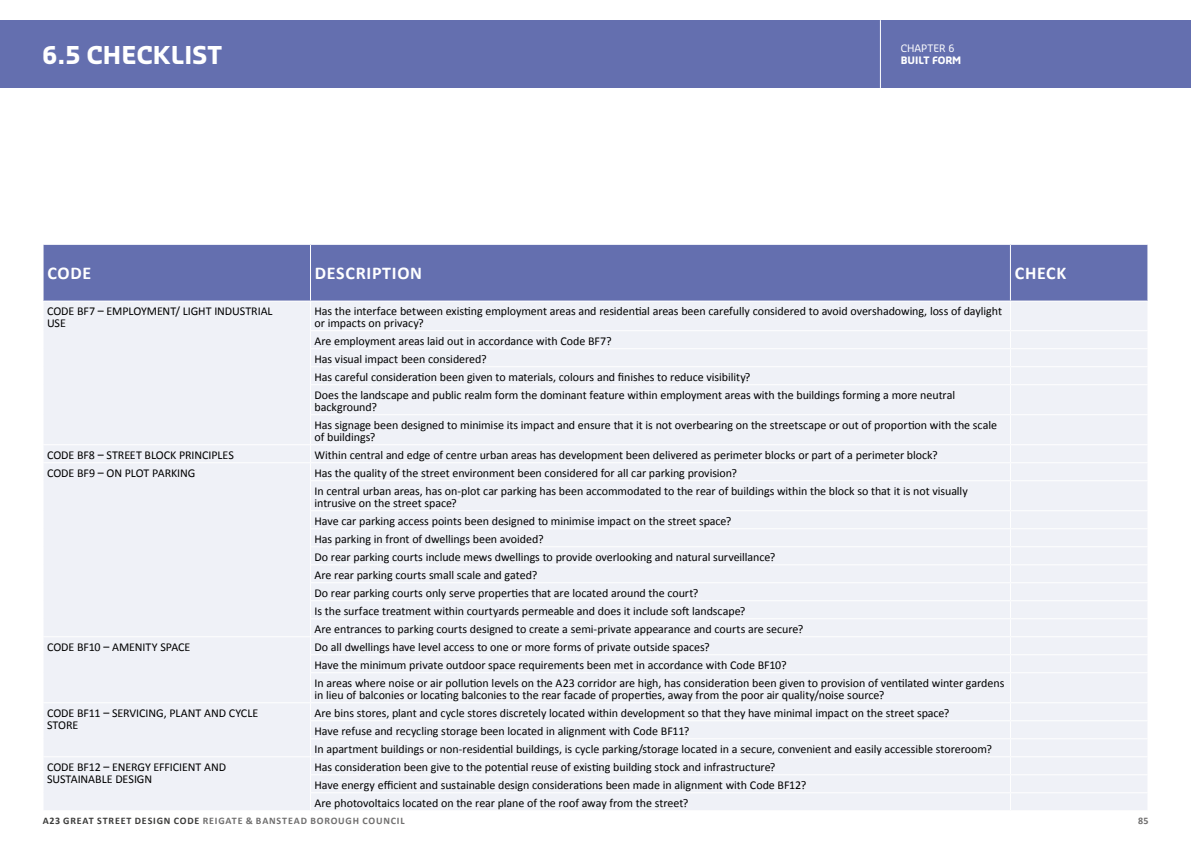
<style>
.page{position:relative;width:1191px;height:842px;background:#fff}
.page>*{position:absolute;margin:0;border:0;box-sizing:border-box;transform-origin:0 0}
.t1{font:700 24px "Sansa Pro";color:#fff}
.t2{font:700 18px "Calibri";letter-spacing:.04em;color:#fff}
.t3{font:12px/18px "Calibri";letter-spacing:-.005em;color:#000}
.t4{font:700 10px "Calibri";letter-spacing:.08em;color:#706f6f}
.t5{font:700 10px "Sansa Pro";color:#fff}
.t6{font:10px "Sansa Pro";color:#fff}
.s1{color:#3c3c3b}
</style>
<div class="page">
<div style="left:0;top:20px;width:1191px;height:68px;background:#646faf"></div>
<hr style="left:880px;top:20px;width:1px;height:68px;background:#fff">
<div style="left:44px;top:245px;width:1103px;height:56px;background:#646faf"></div>
<div style="left:44px;top:302px;width:1103px;height:508px;background:#eff1f7"></div>
<hr style="left:310px;top:330px;width:700px;height:1px;background:#fff">
<hr style="left:1010px;top:330px;width:138px;height:1px;background:#fff">
<hr style="left:310px;top:348px;width:700px;height:1px;background:#fff">
<hr style="left:1010px;top:348px;width:138px;height:1px;background:#fff">
<hr style="left:310px;top:366px;width:700px;height:1px;background:#fff">
<hr style="left:1010px;top:366px;width:138px;height:1px;background:#fff">
<hr style="left:310px;top:384px;width:700px;height:1px;background:#fff">
<hr style="left:1010px;top:384px;width:138px;height:1px;background:#fff">
<hr style="left:310px;top:414px;width:700px;height:1px;background:#fff">
<hr style="left:1010px;top:414px;width:138px;height:1px;background:#fff">
<hr style="left:43px;top:444px;width:267px;height:1px;background:#fff">
<hr style="left:310px;top:444px;width:700px;height:1px;background:#fff">
<hr style="left:1010px;top:444px;width:138px;height:1px;background:#fff">
<hr style="left:43px;top:462px;width:267px;height:1px;background:#fff">
<hr style="left:310px;top:462px;width:700px;height:1px;background:#fff">
<hr style="left:1010px;top:462px;width:138px;height:1px;background:#fff">
<hr style="left:310px;top:480px;width:700px;height:1px;background:#fff">
<hr style="left:1010px;top:480px;width:138px;height:1px;background:#fff">
<hr style="left:310px;top:510px;width:700px;height:1px;background:#fff">
<hr style="left:1010px;top:510px;width:138px;height:1px;background:#fff">
<hr style="left:310px;top:528px;width:700px;height:1px;background:#fff">
<hr style="left:1010px;top:528px;width:138px;height:1px;background:#fff">
<hr style="left:310px;top:546px;width:700px;height:1px;background:#fff">
<hr style="left:1010px;top:546px;width:138px;height:1px;background:#fff">
<hr style="left:310px;top:564px;width:700px;height:1px;background:#fff">
<hr style="left:1010px;top:564px;width:138px;height:1px;background:#fff">
<hr style="left:310px;top:582px;width:700px;height:1px;background:#fff">
<hr style="left:1010px;top:582px;width:138px;height:1px;background:#fff">
<hr style="left:310px;top:600px;width:700px;height:1px;background:#fff">
<hr style="left:1010px;top:600px;width:138px;height:1px;background:#fff">
<hr style="left:310px;top:618px;width:700px;height:1px;background:#fff">
<hr style="left:1010px;top:618px;width:138px;height:1px;background:#fff">
<hr style="left:43px;top:636px;width:267px;height:1px;background:#fff">
<hr style="left:310px;top:636px;width:700px;height:1px;background:#fff">
<hr style="left:1010px;top:636px;width:138px;height:1px;background:#fff">
<hr style="left:310px;top:654px;width:700px;height:1px;background:#fff">
<hr style="left:1010px;top:654px;width:138px;height:1px;background:#fff">
<hr style="left:310px;top:672px;width:700px;height:1px;background:#fff">
<hr style="left:1010px;top:672px;width:138px;height:1px;background:#fff">
<hr style="left:43px;top:702px;width:267px;height:1px;background:#fff">
<hr style="left:310px;top:702px;width:700px;height:1px;background:#fff">
<hr style="left:1010px;top:702px;width:138px;height:1px;background:#fff">
<hr style="left:310px;top:720px;width:700px;height:1px;background:#fff">
<hr style="left:1010px;top:720px;width:138px;height:1px;background:#fff">
<hr style="left:310px;top:738px;width:700px;height:1px;background:#fff">
<hr style="left:1010px;top:738px;width:138px;height:1px;background:#fff">
<hr style="left:43px;top:756px;width:267px;height:1px;background:#fff">
<hr style="left:310px;top:756px;width:700px;height:1px;background:#fff">
<hr style="left:1010px;top:756px;width:138px;height:1px;background:#fff">
<hr style="left:310px;top:774px;width:700px;height:1px;background:#fff">
<hr style="left:1010px;top:774px;width:138px;height:1px;background:#fff">
<hr style="left:310px;top:792px;width:700px;height:1px;background:#fff">
<svg style="left:310px;top:302px;width:1px;height:508px"></svg>
<hr style="left:1010px;top:792px;width:138px;height:1px;background:#fff">
<svg style="left:1010px;top:302px;width:1px;height:508px"></svg>
<hr style="left:310px;top:245px;width:1px;height:56px;background:#fff">
<hr style="left:1010px;top:245px;width:1px;height:56px;background:#fff">
<p class="t6" style="left:900px;top:42px;width:55px">CHAPTER 6</p>
<h1 class="t1" style="left:43px;top:39px;width:181px">6.5 CHECKLIST</h1>
<p class="t5" style="left:900px;top:54px;width:62px">BUILT FORM</p>
<h2 class="t2" style="left:47px;top:262px;width:45px">CODE</h2>
<h2 class="t2" style="left:315px;top:262px;width:109px">DESCRIPTION</h2>
<h2 class="t2" style="left:1014px;top:262px;width:53px">CHECK</h2>
<p class="t3" style="left:47px;top:304px;width:227px;line-height:12px">CODE BF7 – EMPLOYMENT/ LIGHT INDUSTRIAL<br>USE</p>
<p class="t3" style="left:314px;top:304px;width:689px;line-height:12px">Has the interface between existing employment areas and residential areas been carefully considered to avoid overshadowing, loss of daylight or impacts on privacy?</p>
<p class="t3" style="left:314px;top:331px;width:642px">Are employment areas laid out in accordance with Code BF7?<br>Has visual impact been considered?<br>Has careful consideration been given to materials, colours and finishes to reduce visibility?<br>Does the landscape and public realm form the dominant feature within employment areas with the buildings forming a more neutral</p>
<p class="t3" style="left:314px;top:397px;width:684px">background?<br>Has signage been designed to minimise its impact and ensure that it is not overbearing on the streetscape or out of proportion with the scale</p>
<p class="t3" style="left:314px;top:427px;width:62px">of buildings?</p>
<p class="t3" style="left:47px;top:445px;width:188px">CODE BF8 – STREET BLOCK PRINCIPLES</p>
<p class="t3" style="left:314px;top:445px;width:625px">Within central and edge of centre urban areas has development been delivered as perimeter blocks or part of a perimeter block?</p>
<p class="t3" style="left:47px;top:463px;width:150px">CODE BF9 – ON PLOT PARKING</p>
<p class="t3" style="left:314px;top:463px;width:655px">Has the quality of the street environment been considered for all car parking provision?<br>In central urban areas, has on-plot car parking has been accommodated to the rear of buildings within the block so that it is not visually</p>
<p class="t3" style="left:314px;top:493px;width:490px">intrusive on the street space?<br>Have car parking access points been designed to minimise impact on the street space?<br>Has parking in front of dwellings been avoided?<br>Do rear parking courts include mews dwellings to provide overlooking and natural surveillance?<br>Are rear parking courts small scale and gated?<br>Do rear parking courts only serve properties that are located around the court?<br>Is the surface treatment within courtyards permeable and does it include soft landscape?<br>Are entrances to parking courts designed to create a semi-private appearance and courts are secure?</p>
<p class="t3" style="left:47px;top:637px;width:145px">CODE BF10 – AMENITY SPACE</p>
<p class="t3" style="left:314px;top:637px;width:691px">Do all dwellings have level access to one or more forms of private outside spaces?<br>Have the minimum private outdoor space requirements been met in accordance with Code BF10?<br>In areas where noise or air pollution levels on the A23 corridor are high, has consideration been given to provision of ventilated winter gardens</p>
<p class="t3" style="left:314px;top:685px;width:571px">in lieu of balconies or locating balconies to the rear facade of properties, away from the poor air quality/noise source?</p>
<p class="t3" style="left:47px;top:706px;width:213px;line-height:12px">CODE BF11 – SERVICING, PLANT AND CYCLE<br>STORE</p>
<p class="t3" style="left:314px;top:703px;width:679px">Are bins stores, plant and cycle stores discretely located within development so that they have minimal impact on the street space?<br>Have refuse and recycling storage been located in alignment with Code BF11?<br>In apartment buildings or non-residential buildings, is cycle parking/storage located in a secure, convenient and easily accessible storeroom?</p>
<p class="t3" style="left:47px;top:760px;width:180px;line-height:12px">CODE BF12 – ENERGY EFFICIENT AND<br>SUSTAINABLE DESIGN</p>
<p class="t3" style="left:314px;top:757px;width:493px">Has consideration been give to the potential reuse of existing building stock and infrastructure?<br>Have energy efficient and sustainable design considerations been made in alignment with Code BF12?<br>Are photovoltaics located on the rear plane of the roof away from the street?</p>
<p class="t4" style="left:43px;top:814px;width:363px"><span class="s1">A23 GREAT STREET DESIGN CODE</span> REIGATE &amp; BANSTEAD BOROUGH COUNCIL</p>
<p class="t4" style="left:1138px;top:814px;width:12px">85</p>
</div>
